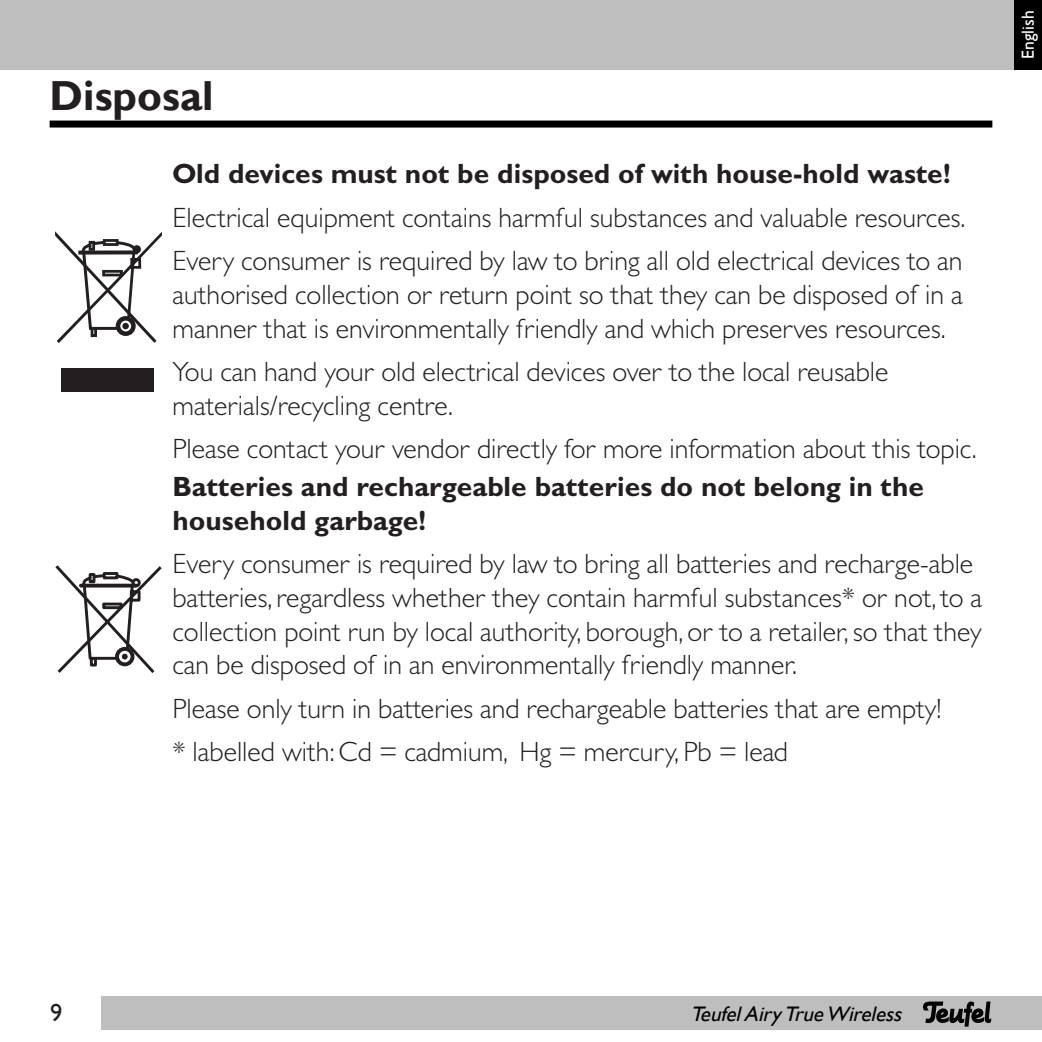
<style>
.page{position:relative;width:1042px;height:1042px;background:#fff}
.page>*{position:absolute;margin:0;border:0;box-sizing:border-box;transform-origin:0 0}
.Heading_1{font:700 42px "Gill Sans";color:#231f20}
.Text{font:300 28px/33.6px "Gill Sans MT Pro";color:#231f20}
.Text-2{font:700 28px/33.6px "Gill Sans MT Pro";color:#231f20}
.t1{font:24.5px "Gill Sans";color:#231f20}
.t2{font:italic 21px "Gill Sans";color:#000}
.t3{font:17.5px "Gill Sans";color:#fff}
</style>
<div class="page">
<div style="left:0;top:0;width:1015px;height:69px;background:#bebebe"></div>
<div style="left:50px;top:121px;width:942px;height:7px;background:#000"></div>
<div style="left:1014px;top:0;width:28px;height:69px;background:#000"></div>
<div style="left:101px;top:996px;width:941px;height:33px;background:#bebebe"></div>
<svg style="left:923px;top:1001px;width:68px;height:25px"></svg>
<svg style="left:55px;top:231px;width:107px;height:112px"></svg>
<div style="left:62px;top:368px;width:92px;height:23px;background:#231f20"></div>
<svg style="left:55px;top:565px;width:107px;height:108px"></svg>
<p class="Heading_1" style="left:50px;top:70px;width:166px">Disposal</p>
<p class="Text-2" style="left:172px;top:156px;width:780px">Old devices must not be disposed of with house-hold waste!</p>
<p class="Text" style="left:172px;top:200px;width:794px">Electrical equipment contains harmful substances and valuable resources.</p>
<p class="Text" style="left:172px;top:244px;width:792px;text-align:justify">Every consumer is required by law to bring all old electrical devices to an authorised collection or return point so that they can be disposed of in a manner that is environmentally friendly and which preserves resources.</p>
<p class="Text" style="left:172px;top:354px;width:718px">You can hand your old electrical devices over to the local reusable materials/recycling centre.</p>
<p class="Text" style="left:172px;top:431px;width:806px">Please contact your vendor directly for more information about this topic.</p>
<p class="Text-2" style="left:172px;top:469px;width:753px">Batteries and rechargeable batteries do not belong in the household garbage!</p>
<p class="Text" style="left:172px;top:547px;width:811px">Every consumer is required by law to bring all batteries and recharge-able batteries, regardless whether they contain harmful substances* or not, to a collection point run by local authority, borough, or to a retailer, so that they can be disposed of in an environmentally friendly manner.</p>
<p class="Text" style="left:172px;top:691px;width:770px">Please only turn in batteries and rechargeable batteries that are empty!</p>
<p class="Text" style="left:172px;top:734px;width:617px">* labelled with: Cd = cadmium, Hg = mercury, Pb = lead</p>
<p class="t3" style="left:1018px;top:59px;width:50px;rotate:-90deg">English</p>
<p class="t1" style="left:50px;top:999px;width:14px">9</p>
<p class="t2" style="left:690px;top:1002px;width:218px">TeufelAiryTrueWireless</p>
</div>
